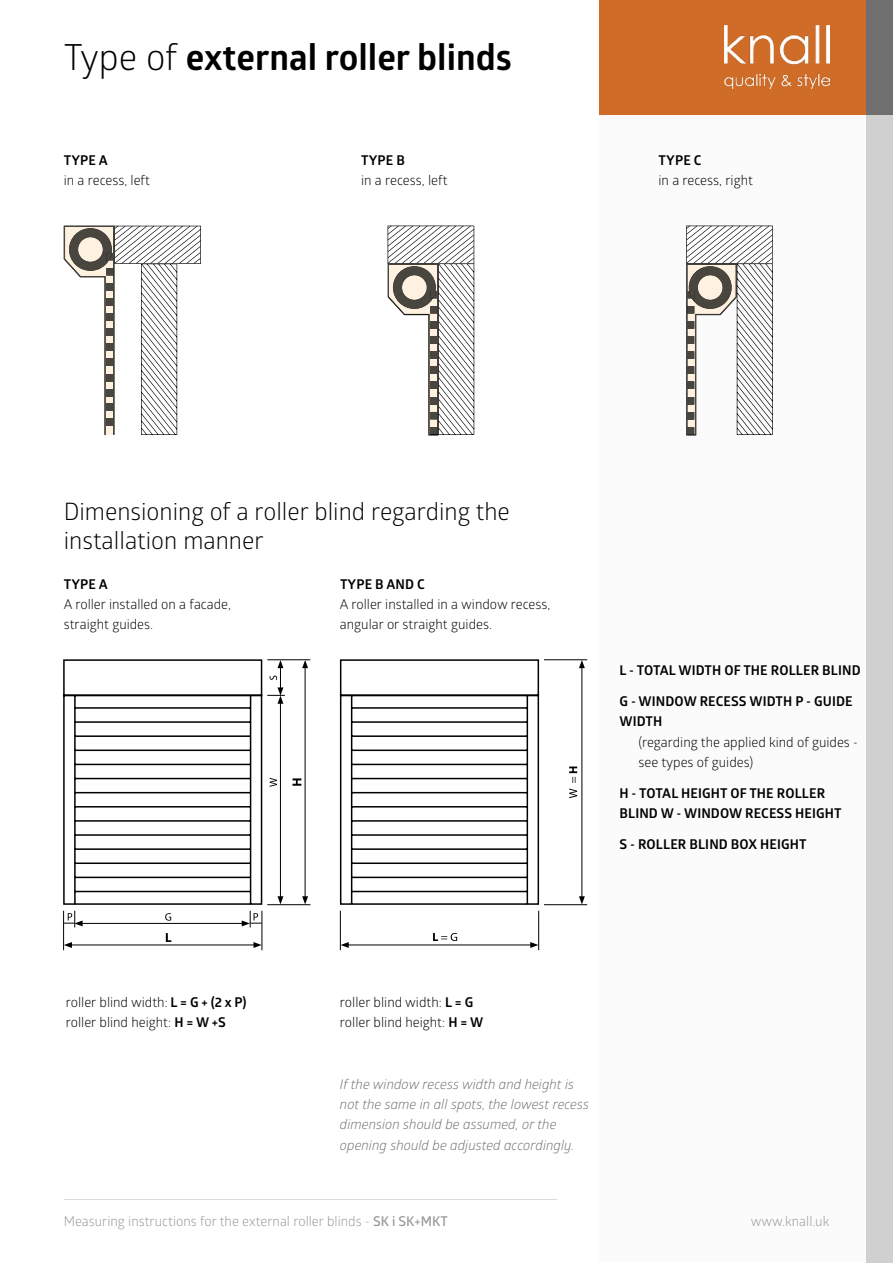
<style>
.page{position:relative;width:893px;height:1263px;background:#fff}
.page>*{position:absolute;margin:0;border:0;box-sizing:border-box;transform-origin:0 0}
.t1{font:700 36px "Glober";color:#000}
.t2{font:24px/28.8px "Glober";color:#000}
.t3{font:13.5px/20.4px "Glober";color:#000}
.t4{font:700 13.5px/20.4px "Glober";letter-spacing:.01em;color:#000}
.t5{font:italic 13.5px/20.4px "Glober";color:#706f6f}
.t6{font:13.5px "Glober";color:#979696}
.s1{font-weight:400}
.s2{font-weight:700}
.s3{font-weight:600}
</style>
<div class="page">
<hr style="left:64px;top:1199px;width:493px;height:1px;background:#dadada">
<div style="left:600px;top:0;width:293px;height:1263px;background:#fbfbfb"></div>
<div style="left:867px;top:0;width:26px;height:1263px;background:#d0d0d0"></div>
<div style="left:600px;top:0;width:293px;height:114px;background:#cf6c27"></div>
<img style="left:724px;top:26px;width:105px;height:62px">
<div style="left:867px;top:0;width:26px;height:114px;background:#706f6f"></div>
<svg style="left:388px;top:226px;width:86px;height:209px"></svg>
<svg style="left:686px;top:226px;width:87px;height:209px"></svg>
<svg style="left:339px;top:659px;width:201px;height:246px"></svg>
<hr style="left:544px;top:659px;width:43px;height:1px;background:#000">
<hr style="left:544px;top:904px;width:43px;height:1px;background:#000">
<hr style="left:340px;top:911px;width:1px;height:39px;background:#000">
<hr style="left:538px;top:911px;width:1px;height:39px;background:#000">
<hr style="left:582px;top:666px;width:1px;height:232px;background:#000">
<svg style="left:579px;top:896px;width:6px;height:8px"></svg>
<svg style="left:579px;top:660px;width:6px;height:8px"></svg>
<hr style="left:347px;top:945px;width:185px;height:1px;background:#000">
<svg style="left:341px;top:942px;width:8px;height:6px"></svg>
<svg style="left:530px;top:942px;width:8px;height:6px"></svg>
<svg style="left:433px;top:933px;width:24px;height:8px"></svg>
<svg style="left:569px;top:766px;width:8px;height:32px"></svg>
<svg style="left:64px;top:226px;width:137px;height:209px"></svg>
<svg style="left:63px;top:659px;width:200px;height:246px"></svg>
<hr style="left:267px;top:659px;width:43px;height:1px;background:#000">
<hr style="left:267px;top:904px;width:43px;height:1px;background:#000">
<hr style="left:63px;top:911px;width:1px;height:39px;background:#000">
<hr style="left:262px;top:911px;width:1px;height:39px;background:#000">
<hr style="left:280px;top:702px;width:1px;height:196px;background:#000">
<svg style="left:277px;top:896px;width:6px;height:8px"></svg>
<hr style="left:305px;top:666px;width:1px;height:232px;background:#000">
<svg style="left:302px;top:896px;width:6px;height:8px"></svg>
<svg style="left:302px;top:660px;width:6px;height:8px"></svg>
<hr style="left:80px;top:923px;width:164px;height:1px;background:#000">
<hr style="left:70px;top:945px;width:186px;height:1px;background:#000">
<svg style="left:64px;top:942px;width:8px;height:6px"></svg>
<svg style="left:253px;top:942px;width:9px;height:6px"></svg>
<svg style="left:166px;top:933px;width:5px;height:9px"></svg>
<svg style="left:293px;top:778px;width:8px;height:8px"></svg>
<svg style="left:270px;top:778px;width:7px;height:9px"></svg>
<svg style="left:267px;top:660px;width:18px;height:44px"></svg>
<svg style="left:165px;top:913px;width:6px;height:8px"></svg>
<svg style="left:63px;top:911px;width:20px;height:16px"></svg>
<svg style="left:242px;top:911px;width:20px;height:16px"></svg>
<h1 class="t1" style="left:64px;top:32px;width:450px"><span class="s1">Type of</span> external roller blinds</h1>
<p class="t4" style="left:64px;top:150px;width:45px">TYPE A</p>
<p class="t3" style="left:64px;top:170px;width:88px">in a recess, left</p>
<p class="t4" style="left:361px;top:150px;width:45px">TYPE B</p>
<p class="t3" style="left:361px;top:170px;width:88px">in a recess, left</p>
<p class="t4" style="left:659px;top:150px;width:44px">TYPE C</p>
<p class="t3" style="left:659px;top:170px;width:96px">in a recess, right</p>
<h2 class="t2" style="left:64px;top:496px;width:447px">Dimensioning of a roller blind regarding the installation manner</h2>
<p class="t4" style="left:64px;top:573px;width:45px">TYPE A</p>
<p class="t3" style="left:64px;top:593px;width:169px">A roller installed on a facade, straight guides.</p>
<p class="t4" style="left:340px;top:573px;width:86px">TYPE B AND C</p>
<p class="t3" style="left:340px;top:593px;width:212px">A roller installed in a window recess, angular or straight guides.</p>
<p class="t4" style="left:619px;top:660px;width:243px">L - TOTAL WIDTH OF THE ROLLER BLIND</p>
<p class="t4" style="left:619px;top:691px;width:235px">G - WINDOW RECESS WIDTH P - GUIDE<br>WIDTH</p>
<p class="t3" style="left:638px;top:731px;width:221px">(regarding the applied kind of guides - see types of guides)</p>
<p class="t4" style="left:619px;top:782px;width:224px">H - TOTAL HEIGHT OF THE ROLLER<br>BLIND W - WINDOW RECESS HEIGHT</p>
<p class="t4" style="left:619px;top:833px;width:189px">S - ROLLER BLIND BOX HEIGHT</p>
<p class="t3" style="left:66px;top:991px;width:182px">roller blind width: <span class="s2">L = G + (2 x P) </span>roller blind height: <span class="s2">H = W +S</span></p>
<p class="t3" style="left:340px;top:991px;width:145px">roller blind width: <span class="s2">L = G </span>roller blind height: <span class="s2">H = W</span></p>
<p class="t5" style="left:340px;top:1073px;width:251px">If the window recess width and height is not the same in all spots, the lowest recess dimension should be assumed, or the opening should be adjusted accordingly.</p>
<p class="t6" style="left:64px;top:1212px;width:385px">Measuring instructions for the external roller blinds - <span class="s3">SK i SK+MKT</span></p>
<p class="t6" style="left:751px;top:1212px;width:80px">www.knall.uk</p>
</div>
